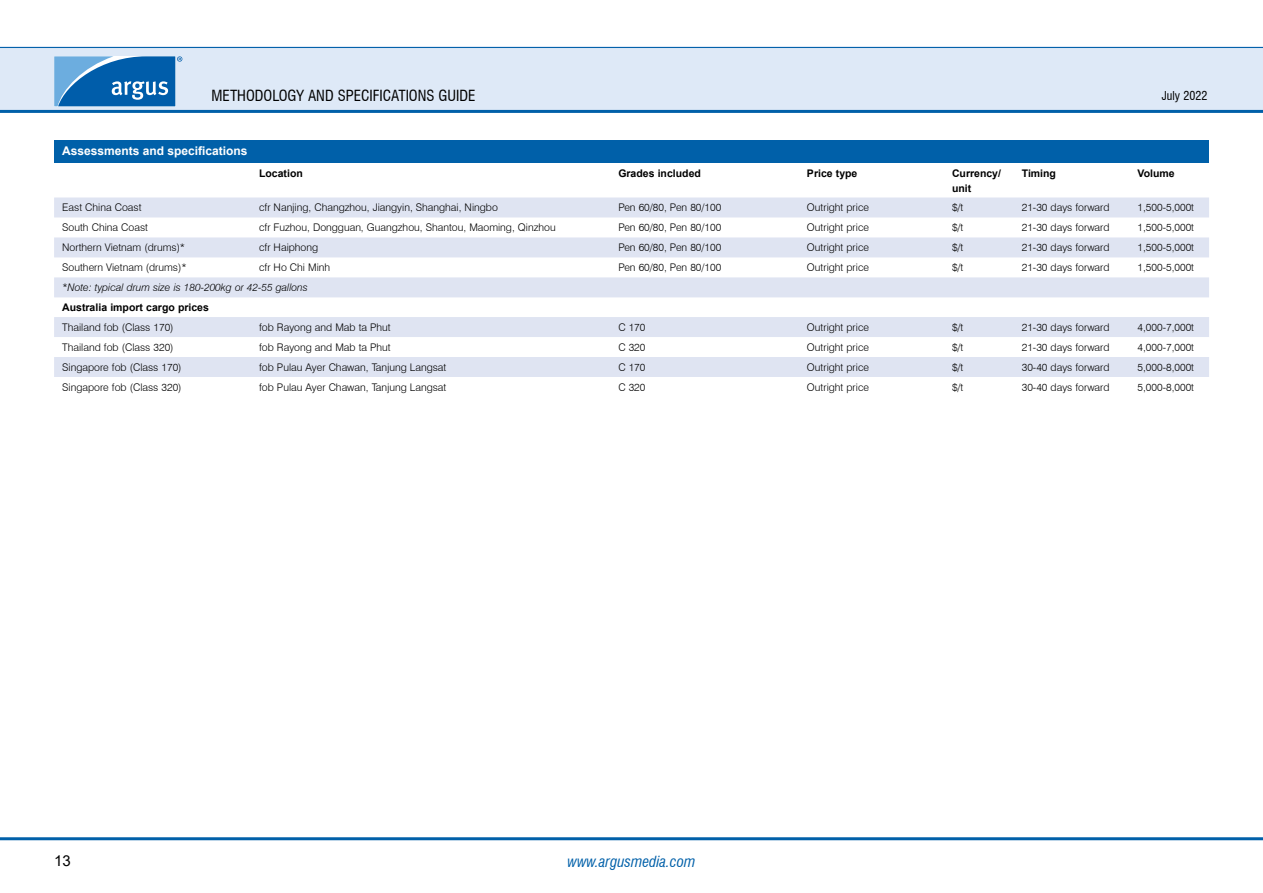
<style>
.page{position:relative;width:1263px;height:893px;background:#fff}
.page>*{position:absolute;margin:0;border:0;box-sizing:border-box;transform-origin:0 0}
.t1{font:condensed 15px "Swiss 721 BT";color:#000}
.t2{font:italic condensed 15px "Swiss 721 BT";color:#0060a9}
.t3{font:15px "Arial";color:#000}
.t4{font:700 12px "Arial";color:#fff}
.t5{font:condensed 12px "Swiss 721 BT";color:#000}
.t6{font:300 10.5px "Swiss 721 BT";color:#000}
.t7{font:700 10.5px/15px "Arial";color:#000}
.t8{font:italic 300 10.5px "Swiss 721 BT";color:#000}
</style>
<div class="page">
<div style="left:0;top:46px;width:1263px;height:63px;background:#dee9f7"></div>
<hr style="left:0;top:110px;width:1263px;height:3px;background:#0060a9">
<hr style="left:0;top:47px;width:1263px;height:1px;background:#0060a9">
<svg style="left:54px;top:56px;width:128px;height:50px;background:#3a84c0"></svg>
<hr style="left:0;top:837px;width:1263px;height:3px;background:#0060a9">
<div style="left:54px;top:141px;width:1155px;height:22px;background:#0060a9"></div>
<svg style="left:54px;top:197px;width:1155px;height:180px;fill:#dfe4f2"></svg>
<h1 class="t1" style="left:212px;top:87px;width:265px">METHODOLOGY AND SPECIFICATIONS GUIDE</h1>
<p class="t5" style="left:1162px;top:88px;width:47px">JULY 2022</p>
<p class="t4" style="left:62px;top:143px;width:187px">Assessments and specifications</p>
<p class="t7" style="left:259px;top:165px;width:45px">Location</p>
<p class="t7" style="left:618px;top:165px;width:84px">Grades included</p>
<p class="t7" style="left:807px;top:165px;width:52px">Price type</p>
<p class="t7" style="left:952px;top:165px;width:51px">Currency/ unit</p>
<p class="t7" style="left:1022px;top:165px;width:36px">Timing</p>
<p class="t7" style="left:1137px;top:165px;width:39px">Volume</p>
<p class="t6" style="left:62px;top:201px;width:81px">East China Coast</p>
<p class="t6" style="left:259px;top:201px;width:240px">cfr Nanjing, Changzhou, Jiangyin, Shanghai, Ningbo</p>
<p class="t6" style="left:618px;top:201px;width:105px">Pen 60/80, Pen 80/100</p>
<p class="t6" style="left:807px;top:201px;width:64px">Outright price</p>
<p class="t6" style="left:952px;top:201px;width:13px">$/t</p>
<p class="t6" style="left:1022px;top:201px;width:89px">21-30 days forward</p>
<p class="t6" style="left:1137px;top:201px;width:58px">1,500-5,000t</p>
<p class="t6" style="left:62px;top:221px;width:87px">South China Coast</p>
<p class="t6" style="left:259px;top:221px;width:298px">cfr Fuzhou, Dongguan, Guangzhou, Shantou, Maoming, Qinzhou</p>
<p class="t6" style="left:618px;top:221px;width:105px">Pen 60/80, Pen 80/100</p>
<p class="t6" style="left:807px;top:221px;width:64px">Outright price</p>
<p class="t6" style="left:952px;top:221px;width:13px">$/t</p>
<p class="t6" style="left:1022px;top:221px;width:89px">21-30 days forward</p>
<p class="t6" style="left:1137px;top:221px;width:58px">1,500-5,000t</p>
<p class="t6" style="left:62px;top:241px;width:124px">Northern Vietnam (drums)*</p>
<p class="t6" style="left:259px;top:241px;width:61px">cfr Haiphong</p>
<p class="t6" style="left:618px;top:241px;width:105px">Pen 60/80, Pen 80/100</p>
<p class="t6" style="left:807px;top:241px;width:64px">Outright price</p>
<p class="t6" style="left:952px;top:241px;width:13px">$/t</p>
<p class="t6" style="left:1022px;top:241px;width:89px">21-30 days forward</p>
<p class="t6" style="left:1137px;top:241px;width:58px">1,500-5,000t</p>
<p class="t6" style="left:62px;top:261px;width:126px">Southern Vietnam (drums)*</p>
<p class="t6" style="left:259px;top:261px;width:73px">cfr Ho Chi Minh</p>
<p class="t6" style="left:618px;top:261px;width:105px">Pen 60/80, Pen 80/100</p>
<p class="t6" style="left:807px;top:261px;width:64px">Outright price</p>
<p class="t6" style="left:952px;top:261px;width:13px">$/t</p>
<p class="t6" style="left:1022px;top:261px;width:89px">21-30 days forward</p>
<p class="t6" style="left:1137px;top:261px;width:58px">1,500-5,000t</p>
<p class="t8" style="left:62px;top:281px;width:247px">*Note: typical drum size is 180-200kg or 42-55 gallons</p>
<p class="t7" style="left:62px;top:300px;width:148px">Australia import cargo prices</p>
<p class="t6" style="left:62px;top:321px;width:113px">Thailand fob (Class 170)</p>
<p class="t6" style="left:259px;top:321px;width:133px">fob Rayong and Mab ta Phut</p>
<p class="t6" style="left:618px;top:321px;width:29px">C 170</p>
<p class="t6" style="left:807px;top:321px;width:64px">Outright price</p>
<p class="t6" style="left:952px;top:321px;width:13px">$/t</p>
<p class="t6" style="left:1022px;top:321px;width:89px">21-30 days forward</p>
<p class="t6" style="left:1137px;top:321px;width:58px">4,000-7,000t</p>
<p class="t6" style="left:62px;top:341px;width:113px">Thailand fob (Class 320)</p>
<p class="t6" style="left:259px;top:341px;width:133px">fob Rayong and Mab ta Phut</p>
<p class="t6" style="left:618px;top:341px;width:29px">C 320</p>
<p class="t6" style="left:807px;top:341px;width:64px">Outright price</p>
<p class="t6" style="left:952px;top:341px;width:13px">$/t</p>
<p class="t6" style="left:1022px;top:341px;width:89px">21-30 days forward</p>
<p class="t6" style="left:1137px;top:341px;width:58px">4,000-7,000t</p>
<p class="t6" style="left:62px;top:361px;width:121px">Singapore fob (Class 170)</p>
<p class="t6" style="left:259px;top:361px;width:189px">fob Pulau Ayer Chawan, Tanjung Langsat</p>
<p class="t6" style="left:618px;top:361px;width:29px">C 170</p>
<p class="t6" style="left:807px;top:361px;width:64px">Outright price</p>
<p class="t6" style="left:952px;top:361px;width:13px">$/t</p>
<p class="t6" style="left:1022px;top:361px;width:89px">30-40 days forward</p>
<p class="t6" style="left:1137px;top:361px;width:58px">5,000-8,000t</p>
<p class="t6" style="left:62px;top:381px;width:121px">Singapore fob (Class 320)</p>
<p class="t6" style="left:259px;top:381px;width:189px">fob Pulau Ayer Chawan, Tanjung Langsat</p>
<p class="t6" style="left:618px;top:381px;width:29px">C 320</p>
<p class="t6" style="left:807px;top:381px;width:64px">Outright price</p>
<p class="t6" style="left:952px;top:381px;width:13px">$/t</p>
<p class="t6" style="left:1022px;top:381px;width:89px">30-40 days forward</p>
<p class="t6" style="left:1137px;top:381px;width:58px">5,000-8,000t</p>
<h1 class="t3" style="left:54px;top:850px;width:18px">13</h1>
<h1 class="t2" style="left:568px;top:853px;width:129px">www.argusmedia.com</h1>
</div>
